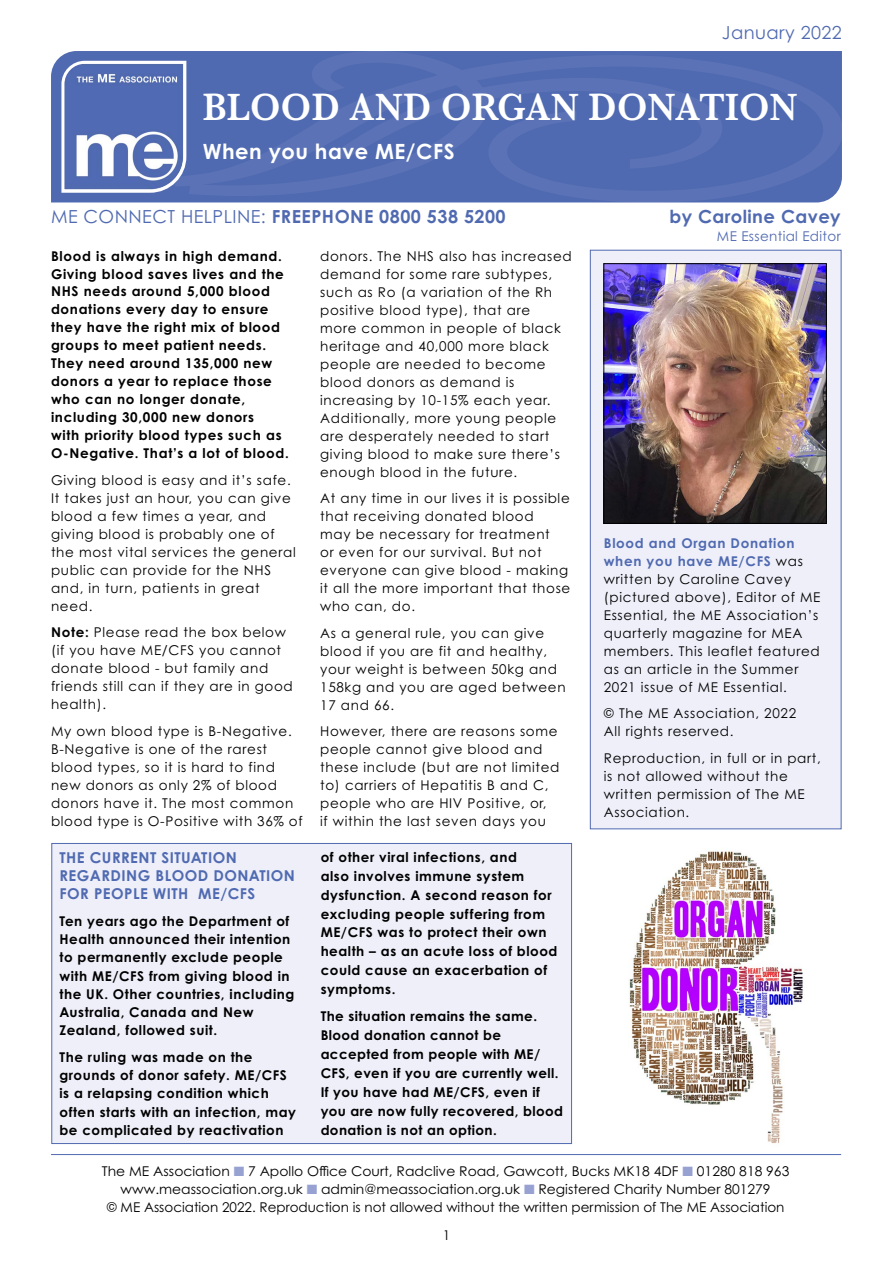
<style>
.page{position:relative;width:893px;height:1263px;background:#fff}
.page>*{position:absolute;margin:0;border:0;box-sizing:border-box;transform-origin:0 0}
.t1{font:600 39.45px "Baskerville";letter-spacing:.01em;color:#fff;scale:.92 1}
.t2{font:700 21px "Century Gothic Pro";letter-spacing:.025em;color:#fff}
.t3{font:700 18px "Century Gothic Pro";letter-spacing:.025em;color:#506ab1}
.t4{font:18px "Century Gothic Pro";letter-spacing:.025em;color:#506ab1}
.t5{font:700 15px/18.1px "Century Gothic Pro";letter-spacing:.03em;color:#506ab1}
.t6{font:13.5px/18px "Century Gothic Pro";letter-spacing:.05em;color:#000}
.t7{font:700 13.5px/18.9px "Century Gothic Pro";letter-spacing:.04em;color:#000}
.t8{font:13.5px/18px "Century Gothic Pro";color:#000;text-align:center}
.t9{font:13.5px "Century Gothic Pro";letter-spacing:.025em;color:#506ab1}
.s1{font-weight:400}
.s2{font-weight:700}
.s3{font-weight:700;color:#506ab1}
.s4{color:#98a2d2}
</style>
<div class="page">
<div style="left:51px;top:51px;width:121px;height:151px;background:#506ab1"></div>
<svg style="left:172px;top:51px;width:670px;height:152px;background:#546db2"></svg>
<svg style="left:60px;top:59px;width:128px;height:135px"></svg>
<hr style="left:51px;top:1154px;width:790px;height:1px;background:#506ab1">
<div style="left:590px;top:250px;width:251px;height:579px;background:#eeeff9;border:1px solid #506ab1"></div>
<img style="left:605px;top:265px;width:220px;height:257px">
<div style="left:603px;top:263px;width:224px;height:261px;border:1px solid #000"></div>
<div style="left:51px;top:843px;width:521px;height:301px;background:#eeeff9;border:1px solid #506ab1"></div>
<img style="left:629px;top:851px;width:174px;height:293px">
<h3 class="t4" style="left:722px;top:21px;width:122px">January 2022</h3>
<h1 class="t1" style="left:203px;top:79px;width:648px">BLOOD AND ORGAN DONATION</h1>
<h2 class="t2" style="left:203px;top:138px;width:253px">When you have ME/CFS</h2>
<h3 class="t3" style="left:51px;top:206px;width:456px"><span class="s1">ME CONNECT HELPLINE:</span> FREEPHONE 0800 538 5200</h3>
<p class="t7" style="left:51px;top:246px;width:239px;line-height:18px">Blood is always in high demand.<br>Giving blood saves lives and the<br>NHS needs around 5,000 blood donations every day to ensure they have the right mix of blood groups to meet patient needs.<br>They need around 135,000 new donors a year to replace those who can no longer donate, including 30,000 new donors<br>with priority blood types such as<br>O-Negative. That’s a lot of blood.</p>
<p class="t6" style="left:51px;top:471px;width:246px">Giving blood is easy and it’s safe.<br>It takes just an hour, you can give blood a few times a year, and giving blood is probably one of the most vital services the general public can provide for the NHS and, in turn, patients in great need.</p>
<p class="t6" style="left:51px;top:623px;width:243px"><span class="s2">Note:</span> Please read the box below (if you have ME/CFS you cannot donate blood - but family and friends still can if they are in good health).</p>
<p class="t6" style="left:51px;top:722px;width:253px">My own blood type is B-Negative.<br>B-Negative is one of the rarest blood types, so it is hard to find new donors as only 2% of blood donors have it. The most common blood type is O-Positive with 36% of</p>
<p class="t5" style="left:60px;top:848px;width:237px">THE CURRENT SITUATION<br>REGARDING BLOOD DONATION<br>FOR PEOPLE WITH ME/CFS</p>
<p class="t7" style="left:60px;top:912px;width:236px;line-height:18.1px">Ten years ago the Department of<br>Health announced their intention to permanently exclude people with ME/CFS from giving blood in the UK. Other countries, including<br>Australia, Canada and New<br>Zealand, followed suit.</p>
<p class="t7" style="left:60px;top:1048px;width:238px;line-height:18.1px">The ruling was made on the grounds of donor safety. ME/CFS is a relapsing condition which often starts with an infection, may be complicated by reactivation</p>
<p class="t6" style="left:320px;top:247px;width:253px">donors. The NHS also has increased demand for some rare subtypes, such as Ro (a variation of the Rh positive blood type), that are<br>more common in people of black heritage and 40,000 more black people are needed to become blood donors as demand is increasing by 10-15% each year.<br>Additionally, more young people are desperately needed to start giving blood to make sure there’s enough blood in the future.</p>
<p class="t6" style="left:320px;top:489px;width:252px">At any time in our lives it is possible that receiving donated blood<br>may be necessary for treatment<br>or even for our survival. But not everyone can give blood - making it all the more important that those who can, do.</p>
<p class="t6" style="left:320px;top:623px;width:247px">As a general rule, you can give blood if you are fit and healthy, your weight is between 50kg and<br>158kg and you are aged between<br>17 and 66.</p>
<p class="t6" style="left:320px;top:722px;width:241px">However, there are reasons some people cannot give blood and these include (but are not limited to) carriers of Hepatitis B and C, people who are HIV Positive, or,<br>if within the last seven days you</p>
<p class="t7" style="left:321px;top:847px;width:238px">of other viral infections, and<br>also involves immune system dysfunction. A second reason for excluding people suffering from<br>ME/CFS was to protect their own health – as an acute loss of blood could cause an exacerbation of symptoms.</p>
<p class="t7" style="left:321px;top:1007px;width:244px">The situation remains the same.<br>Blood donation cannot be accepted from people with ME/<br>CFS, even if you are currently well.<br>If you have had ME/CFS, even if you are now fully recovered, blood donation is not an option.</p>
<h3 class="t3" style="left:669px;top:206px;width:173px">by Caroline Cavey</h3>
<p class="t9" style="left:717px;top:228px;width:125px">ME Essential Editor</p>
<p class="t6" style="left:604px;top:534px;width:218px"><span class="s3">Blood and Organ Donation when you have ME/CFS</span> was written by Caroline Cavey (pictured above), Editor of ME<br>Essential, the ME Association’s quarterly magazine for MEA members. This leaflet featured as an article in the Summer<br>2021 issue of ME Essential.</p>
<p class="t6" style="left:604px;top:704px;width:194px">© The ME Association, 2022<br>All rights reserved.</p>
<p class="t6" style="left:604px;top:749px;width:219px">Reproduction, in full or in part, is not allowed without the written permission of The ME<br>Association.</p>
<p class="t8" style="left:102px;top:1162px;width:689px">The ME Association <span class="s4">■</span> 7 Apollo Office Court, Radclive Road, Gawcott, Bucks MK18 4DF <span class="s4">■</span> 01280 818 963 www.meassociation.org.uk <span class="s4">■</span> admin@meassociation.org.uk <span class="s4">■</span> Registered Charity Number 801279<br>© ME Association 2022. Reproduction is not allowed without the written permission of The ME Association</p>
<p class="t6" style="left:443px;top:1225px;width:9px">1</p>
</div>
